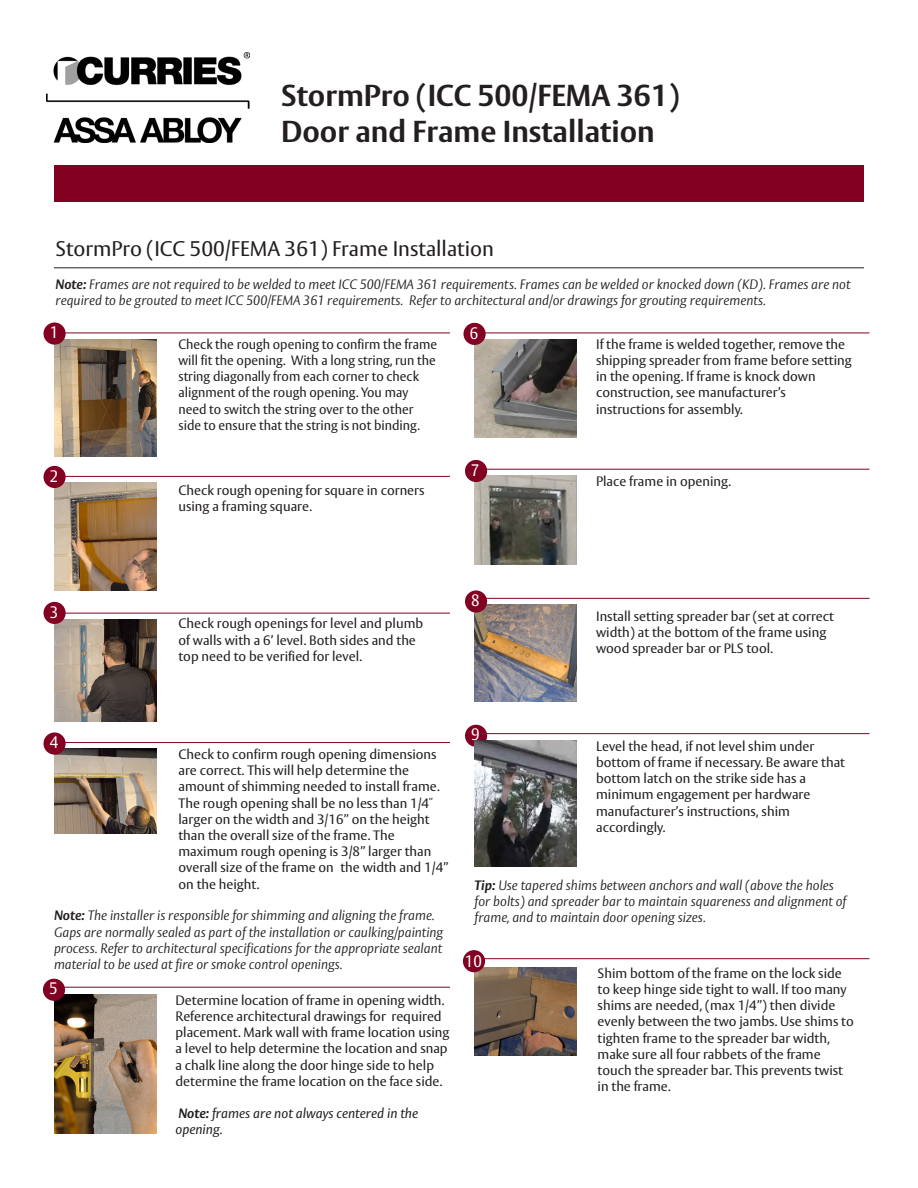
<style>
.page{position:relative;width:918px;height:1188px;background:#fff}
.page>*{position:absolute;margin:0;border:0;box-sizing:border-box;transform-origin:0 0}
.t1{font:700 30px "ASSA Vesta";color:#231f20}
.t2{font:21px "ASSA Vesta";color:#231f20}
.t3{font:16.5px "ASSA Vesta";color:#fff;scale:.92 1}
.t4{font:13.5px/16.2px "ASSA Vesta";color:#231f20}
.t5{font:italic 300 13.5px/16.2px "ASSA Vesta";color:#231f20}
.t6{font:13.5px/16.2px "ASSA Vesta";color:#231f20;scale:.96 1}
.t7{font:italic 13.5px/16.2px "ASSA Vesta";color:#231f20}
.s1{font-weight:700}
</style>
<div class="page">
<img style="left:474px;top:476px;width:103px;height:89px">
<hr style="left:55px;top:987px;width:395px;height:1px;background:#820123">
<img style="left:54px;top:994px;width:103px;height:140px">
<img style="left:54px;top:620px;width:103px;height:102px">
<img style="left:54px;top:749px;width:103px;height:84px">
<img style="left:54px;top:483px;width:103px;height:108px">
<img style="left:54px;top:340px;width:103px;height:117px">
<hr style="left:54px;top:267px;width:810px;height:1px;background:#231f20">
<img style="left:47px;top:52px;width:202px;height:90px">
<div style="left:54px;top:165px;width:810px;height:37px;background:#820123"></div>
<div style="left:43px;top:979px;width:22px;height:22px;background:#820123;border-radius:50%"></div>
<hr style="left:55px;top:476px;width:395px;height:1px;background:#820123">
<hr style="left:55px;top:613px;width:395px;height:1px;background:#820123">
<hr style="left:55px;top:742px;width:395px;height:1px;background:#820123">
<hr style="left:55px;top:333px;width:395px;height:1px;background:#820123">
<hr style="left:474px;top:333px;width:396px;height:1px;background:#820123">
<hr style="left:474px;top:469px;width:396px;height:1px;background:#820123">
<hr style="left:474px;top:598px;width:396px;height:1px;background:#820123">
<hr style="left:474px;top:733px;width:396px;height:1px;background:#820123">
<hr style="left:474px;top:958px;width:396px;height:1px;background:#820123">
<div style="left:44px;top:732px;width:22px;height:23px;background:#820123;border-radius:50%"></div>
<div style="left:44px;top:466px;width:22px;height:22px;background:#820123;border-radius:50%"></div>
<div style="left:44px;top:602px;width:22px;height:22px;background:#820123;border-radius:50%"></div>
<div style="left:44px;top:323px;width:22px;height:22px;background:#820123;border-radius:50%"></div>
<img style="left:474px;top:340px;width:103px;height:97px">
<div style="left:464px;top:323px;width:22px;height:22px;background:#820123;border-radius:50%"></div>
<img style="left:474px;top:605px;width:103px;height:96px">
<div style="left:465px;top:590px;width:22px;height:23px;background:#820123;border-radius:50%"></div>
<img style="left:474px;top:967px;width:103px;height:89px">
<div style="left:465px;top:725px;width:22px;height:22px;background:#820123;border-radius:50%"></div>
<img style="left:474px;top:741px;width:103px;height:126px">
<div style="left:463px;top:950px;width:22px;height:22px;background:#820123;border-radius:50%"></div>
<div style="left:465px;top:460px;width:22px;height:22px;background:#820123;border-radius:50%"></div>
<p class="t1" style="left:281px;top:77px;width:400px">StormPro (ICC 500/FEMA 361)</p>
<p class="t1" style="left:281px;top:113px;width:375px">Door and Frame Installation</p>
<p class="t2" style="left:56px;top:236px;width:440px">StormPro (ICC 500/FEMA 361) Frame Installation</p>
<p class="t5" style="left:56px;top:276px;width:797px"><span class="s1">Note:</span> Frames are not required to be welded to meet ICC 500/FEMA 361 requirements. Frames can be welded or knocked down (KD). Frames are not required to be grouted to meet ICC 500/FEMA 361 requirements. Refer to architectural and/or drawings for grouting requirements.</p>
<p class="t6" style="left:178px;top:337px;width:271px">Check the rough opening to confirm the frame will fit the opening. With a long string, run the string diagonally from each corner to check alignment of the rough opening. You may need to switch the string over to the other side to ensure that the string is not binding.</p>
<p class="t4" style="left:596px;top:337px;width:257px">If the frame is welded together, remove the shipping spreader from frame before setting in the opening. If frame is knock down construction, see manufacturer’s</p>
<p class="t3" style="left:50px;top:323px;width:11px">1</p>
<p class="t3" style="left:470px;top:323px;width:11px">6</p>
<p class="t4" style="left:596px;top:401px;width:148px">instructions for assembly.</p>
<p class="t3" style="left:50px;top:466px;width:11px">2</p>
<p class="t4" style="left:178px;top:483px;width:248px">Check rough opening for square in corners using a framing square.</p>
<p class="t3" style="left:471px;top:460px;width:11px">7</p>
<p class="t4" style="left:596px;top:474px;width:136px">Place frame in opening.</p>
<p class="t3" style="left:50px;top:602px;width:11px">3</p>
<p class="t4" style="left:178px;top:616px;width:246px">Check rough openings for level and plumb of walls with a 6’ level. Both sides and the top need to be verified for level.</p>
<p class="t3" style="left:471px;top:590px;width:11px">8</p>
<p class="t4" style="left:596px;top:609px;width:239px">Install setting spreader bar (set at correct width) at the bottom of the frame using wood spreader bar or PLS tool.</p>
<p class="t3" style="left:50px;top:733px;width:11px">4</p>
<p class="t4" style="left:178px;top:747px;width:263px">Check to confirm rough opening dimensions are correct. This will help determine the amount of shimming needed to install frame.<br>The rough opening shall be no less than 1/4˝ larger on the width and 3/16” on the height than the overall size of the frame. The</p>
<p class="t4" style="left:178px;top:844px;width:272px">maximum rough opening is 3/8” larger than overall size of the frame on the width and 1/4” on the height.</p>
<p class="t5" style="left:54px;top:908px;width:391px"><span class="s1">Note:</span> The installer is responsible for shimming and aligning the frame.<br>Gaps are normally sealed as part of the installation or caulking/painting process. Refer to architectural specifications for the appropriate sealant material to be used at fire or smoke control openings.</p>
<p class="t3" style="left:49px;top:979px;width:11px">5</p>
<p class="t4" style="left:176px;top:992px;width:276px">Determine location of frame in opening width.<br>Reference architectural drawings for required placement. Mark wall with frame location using a level to help determine the location and snap a chalk line along the door hinge side to help determine the frame location on the face side.</p>
<p class="t7" style="left:176px;top:1106px;width:244px"><span class="s1">Note:</span> frames are not always centered in the opening.</p>
<p class="t3" style="left:471px;top:725px;width:11px">9</p>
<p class="t4" style="left:596px;top:739px;width:220px">Level the head, if not level shim under</p>
<p class="t4" style="left:596px;top:755px;width:251px">bottom of frame if necessary. Be aware that bottom latch on the strike side has a</p>
<p class="t4" style="left:596px;top:787px;width:216px">minimum engagement per hardware</p>
<p class="t4" style="left:596px;top:803px;width:195px">manufacturer’s instructions, shim</p>
<p class="t4" style="left:596px;top:820px;width:71px">accordingly.</p>
<p class="t5" style="left:475px;top:877px;width:373px"><span class="s1">Tip:</span> Use tapered shims between anchors and wall (above the holes for bolts) and spreader bar to maintain squareness and alignment of frame, and to maintain door opening sizes.</p>
<p class="t3" style="left:465px;top:952px;width:20px">10</p>
<p class="t4" style="left:598px;top:965px;width:258px">Shim bottom of the frame on the lock side to keep hinge side tight to wall. If too many shims are needed, (max 1/4”) then divide evenly between the two jambs. Use shims to tighten frame to the spreader bar width, make sure all four rabbets of the frame touch the spreader bar. This prevents twist in the frame.</p>
</div>
